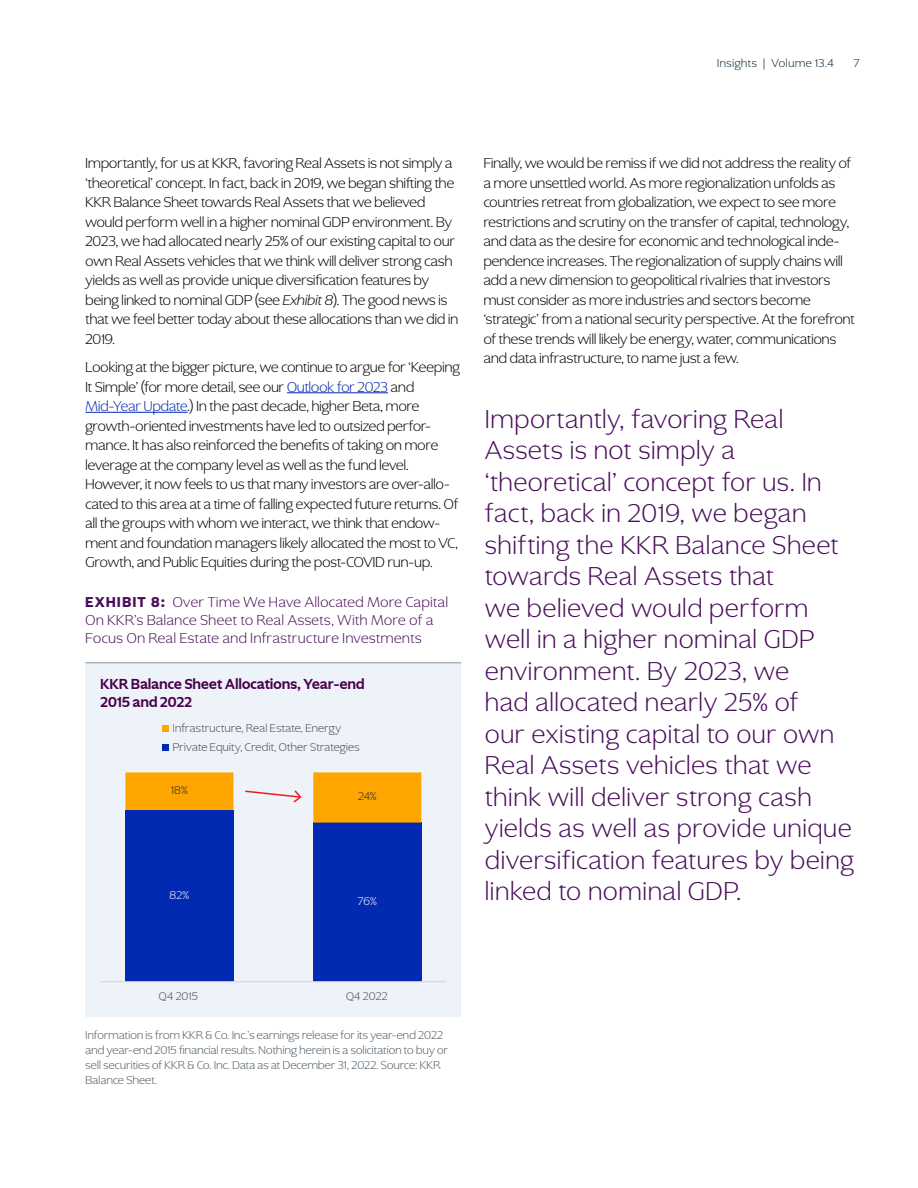
<style>
.page{position:relative;width:918px;height:1188px;background:#fff}
.page>*{position:absolute;margin:0;border:0;box-sizing:border-box;transform-origin:0 0}
.t1{font:300 27px/31.5px "Ghost";letter-spacing:.045em;color:#490e5a}
.t2{font:300 15px/19.5px "Ghost";letter-spacing:.01em;color:#000}
.t3{font:300 15px/18px "Ghost";letter-spacing:.04em;color:#490e5a}
.t4{font:700 15px/18px "Ghost";letter-spacing:.025em;color:#49004b}
.t5{font:300 12px/15px "Ghost";letter-spacing:.025em;color:#4c5c67}
.t6{font:300 12px/19px "Ghost";letter-spacing:.03em;color:#505050}
.t7{font:300 12px "Ghost";letter-spacing:.06em;color:#072535}
.t8{font:300 12px "Ghost";color:#f2f2f2}
.t9{font:300 12px "Ghost";color:#303030}
.t10{font:300 11.85px "Ghost";letter-spacing:.025em;color:#505050}
.s1{font-style:italic}
.s2{color:#0229b1}
.s3{font-weight:800}
</style>
<div class="page">
<hr style="left:287px;top:392px;width:101px;height:1px;background:#0229b1">
<hr style="left:86px;top:412px;width:102px;height:1px;background:#0229b1">
<div style="left:86px;top:663px;width:375px;height:353px;background:#eef3f9"></div>
<hr style="left:86px;top:662px;width:375px;height:1px;background:#869198">
<div style="left:313px;top:823px;width:108px;height:159px;background:#0229b1"></div>
<div style="left:125px;top:810px;width:108px;height:172px;background:#0229b1"></div>
<div style="left:313px;top:772px;width:108px;height:51px;background:#ffa500"></div>
<div style="left:125px;top:772px;width:108px;height:38px;background:#ffa500"></div>
<div style="left:162px;top:725px;width:7px;height:7px;background:#ffa500"></div>
<div style="left:162px;top:744px;width:7px;height:7px;background:#0229b1"></div>
<svg style="left:245px;top:790px;width:57px;height:13px"></svg>
<hr style="left:101px;top:981px;width:345px;height:1px;background:#d7d7d7">
<p class="t7" style="left:717px;top:56px;width:118px">Insights | Volume 13.4</p>
<p class="t7" style="left:854px;top:56px;width:7px">7</p>
<p class="t2" style="left:86px;top:154px;width:374px">Importantly, for us at KKR, favoring Real Assets is not simply a ‘theoretical’ concept. In fact, back in 2019, we began shifting the KKR Balance Sheet towards Real Assets that we believed would perform well in a higher nominal GDP environment. By 2023, we had allocated nearly 25% of our existing capital to our own Real Assets vehicles that we think will deliver strong cash yields as well as provide unique diversification features by being linked to nominal GDP (see <span class="s1">Exhibit 8</span>). The good news is that we feel better today about these allocations than we did in 2019.</p>
<p class="t2" style="left:86px;top:358px;width:376px">Looking at the bigger picture, we continue to argue for ‘Keeping It Simple’ (for more detail, see our <span class="s2">Outlook for 2023</span> and <span class="s2">Mid-Year Update</span>.) In the past decade, higher Beta, more growth-oriented investments have led to outsized perfor&shy;mance. It has also reinforced the benefits of taking on more leverage at the company level as well as the fund level.<br>However, it now feels to us that many investors are over-allo&shy;cated to this area at a time of falling expected future returns. Of all the groups with whom we interact, we think that endow&shy;ment and foundation managers likely allocated the most to VC, Growth, and Public Equities during the post-COVID run-up.</p>
<p class="t3" style="left:86px;top:593px;width:364px"><span class="s3">EXHIBIT 8:</span> Over Time We Have Allocated More Capital<br>On KKR’s Balance Sheet to Real Assets, With More of a<br>Focus On Real Estate and Infrastructure Investments</p>
<p class="t4" style="left:101px;top:675px;width:265px">KKR Balance Sheet Allocations, Year-end<br>2015 and 2022</p>
<p class="t6" style="left:173px;top:718px;width:188px">Infrastructure, Real Estate, Energy<br>Private Equity, Credit, Other Strategies</p>
<p class="t9" style="left:171px;top:783px;width:18px">18%</p>
<p class="t8" style="left:170px;top:887px;width:21px">82%</p>
<p class="t9" style="left:358px;top:789px;width:20px">24%</p>
<p class="t8" style="left:358px;top:894px;width:20px">76%</p>
<p class="t2" style="left:484px;top:154px;width:373px">Finally, we would be remiss if we did not address the reality of a more unsettled world. As more regionalization unfolds as countries retreat from globalization, we expect to see more restrictions and scrutiny on the transfer of capital, technology, and data as the desire for economic and technological inde&shy;pendence increases. The regionalization of supply chains will add a new dimension to geopolitical rivalries that investors must consider as more industries and sectors become ‘strategic’ from a national security perspective. At the forefront of these trends will likely be energy, water, communications and data infrastructure, to name just a few.</p>
<p class="t1" style="left:485px;top:403px;width:370px">Importantly, favoring Real<br>Assets is not simply a ‘theoretical’ concept for us. In fact, back in 2019, we began shifting the KKR Balance Sheet towards Real Assets that<br>we believed would perform well in a higher nominal GDP environment. By 2023, we<br>had allocated nearly 25% of<br>our existing capital to our own<br>Real Assets vehicles that we think will deliver strong cash yields as well as provide unique diversification features by being linked to nominal GDP.</p>
<p class="t10" style="left:159px;top:989px;width:41px">Q4 2015</p>
<p class="t10" style="left:346px;top:989px;width:43px">Q4 2022</p>
<p class="t5" style="left:86px;top:1027px;width:364px">Information is from KKR &amp; Co. Inc.’s earnings release for its year-end 2022 and year-end 2015 financial results. Nothing herein is a solicitation to buy or sell securities of KKR &amp; Co. Inc. Data as at December 31, 2022. Source: KKR Balance Sheet.</p>
</div>
